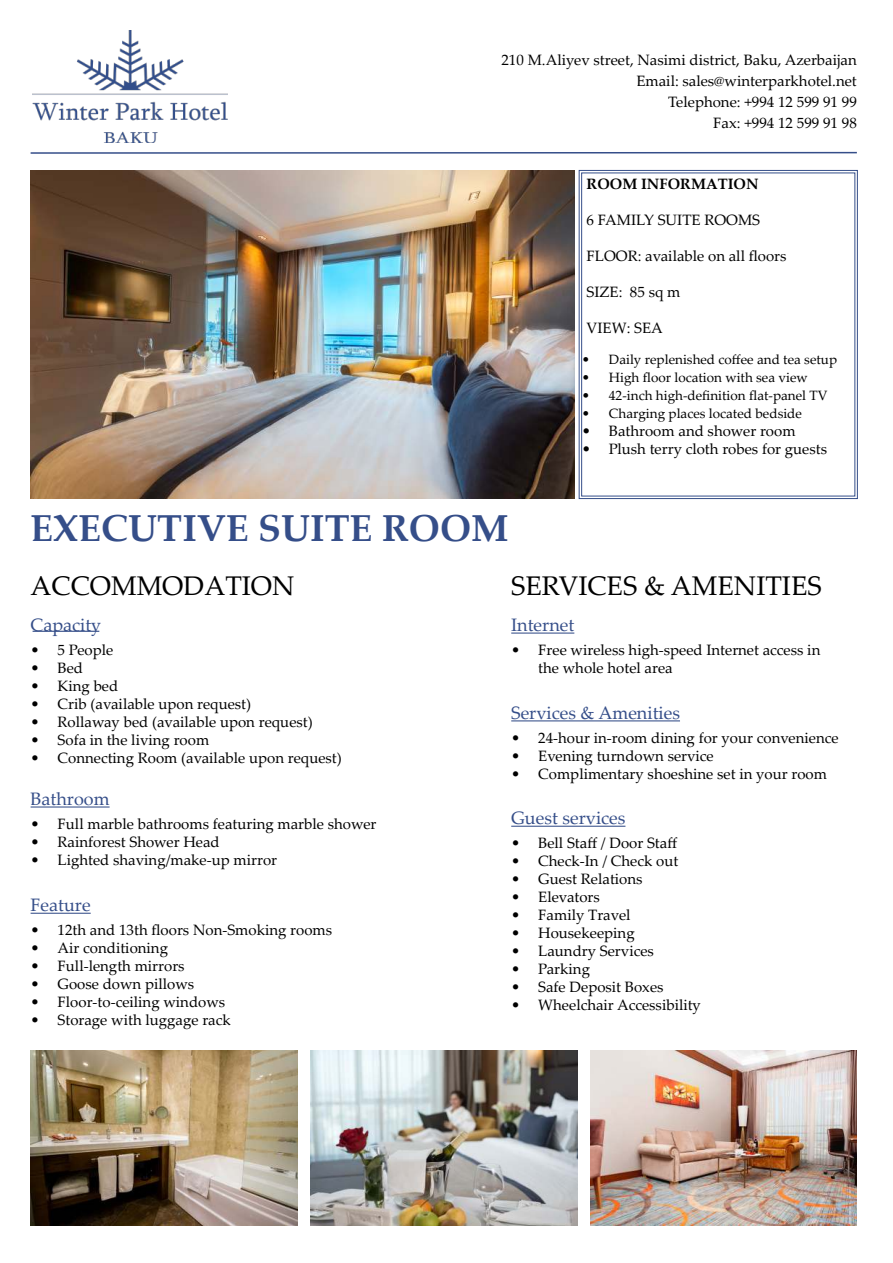
<style>
.page{position:relative;width:893px;height:1263px;background:#fff}
.page>*{position:absolute;margin:0;border:0;box-sizing:border-box;transform-origin:0 0}
.t1{font:700 37.5px "Palatino Linotype";color:#354e89}
.t2{font:27px "Palatino Linotype";color:#000}
.t3{font:18px "Palatino Linotype";color:#354e89}
.t4{font:15px/21px "Palatino Linotype";color:#000;text-align:right}
.t5{font:700 15px "Palatino Linotype";color:#000}
.t6{font:13.5px "Palatino Linotype";color:#000}
</style>
<div class="page">
<hr style="left:31px;top:152px;width:826px;height:2px;background:#354e89">
<img style="left:33px;top:30px;width:194px;height:113px">
<img style="left:31px;top:171px;width:543px;height:327px">
<svg style="left:579px;top:170px;width:279px;height:329px"></svg>
<hr style="left:33px;top:631px;width:66px;height:1px;background:#354e89">
<hr style="left:31px;top:806px;width:79px;height:1px;background:#354e89">
<hr style="left:31px;top:913px;width:60px;height:1px;background:#354e89">
<hr style="left:511px;top:632px;width:63px;height:2px;background:#354e89">
<hr style="left:511px;top:720px;width:169px;height:1px;background:#354e89">
<hr style="left:511px;top:826px;width:114px;height:1px;background:#354e89">
<img style="left:31px;top:1050px;width:266px;height:175px">
<img style="left:310px;top:1050px;width:267px;height:175px">
<img style="left:590px;top:1050px;width:267px;height:175px">
<p class="t4" style="left:501px;top:51px;width:357px">210 M.Aliyev street, Nasimi district, Baku, Azerbaijan Email: sales@winterparkhotel.net<br>Telephone: +994 12 599 91 99<br>Fax: +994 12 599 91 98</p>
<h1 class="t1" style="left:31px;top:502px;width:480px">EXECUTIVE SUITE ROOM</h1>
<p class="t5" style="left:587px;top:175px;width:173px">ROOM INFORMATION</p>
<p class="t4" style="left:587px;top:211px;width:175px">6 FAMILY SUITE ROOMS</p>
<p class="t4" style="left:587px;top:245px;width:201px">FLOOR: available on all floors</p>
<p class="t4" style="left:587px;top:283px;width:95px">SIZE: 85 sq m</p>
<p class="t4" style="left:587px;top:319px;width:78px">VIEW: SEA</p>
<p class="t6" style="left:582px;top:354px;width:257px">• Daily replenished coffee and tea setup</p>
<p class="t6" style="left:582px;top:372px;width:227px">• High floor location with sea view</p>
<p class="t6" style="left:582px;top:390px;width:247px">• 42-inch high-definition flat-panel TV</p>
<p class="t6" style="left:582px;top:408px;width:222px">• Charging places located bedside</p>
<p class="t4" style="left:582px;top:422px;width:215px">• Bathroom and shower room</p>
<p class="t4" style="left:582px;top:440px;width:247px">• Plush terry cloth robes for guests</p>
<h2 class="t2" style="left:31px;top:575px;width:266px">ACCOMMODATION</h2>
<p class="t3" style="left:31px;top:612px;width:72px">Capacity</p>
<p class="t4" style="left:31px;top:641px;width:84px">• 5 People</p>
<p class="t4" style="left:31px;top:659px;width:54px">• Bed</p>
<p class="t4" style="left:31px;top:677px;width:89px">• King bed</p>
<p class="t4" style="left:31px;top:695px;width:222px">• Crib (available upon request)</p>
<p class="t4" style="left:31px;top:713px;width:284px">• Rollaway bed (available upon request)</p>
<p class="t4" style="left:31px;top:731px;width:180px">• Sofa in the living room</p>
<p class="t4" style="left:31px;top:749px;width:313px">• Connecting Room (available upon request)</p>
<p class="t3" style="left:31px;top:792px;width:81px">Bathroom</p>
<p class="t4" style="left:31px;top:815px;width:347px">• Full marble bathrooms featuring marble shower</p>
<p class="t4" style="left:31px;top:833px;width:191px">• Rainforest Shower Head</p>
<p class="t4" style="left:31px;top:851px;width:248px">• Lighted shaving/make-up mirror</p>
<p class="t3" style="left:31px;top:898px;width:62px">Feature</p>
<p class="t4" style="left:31px;top:921px;width:303px">• 12th and 13th floors Non-Smoking rooms</p>
<p class="t4" style="left:31px;top:939px;width:139px">• Air conditioning</p>
<p class="t4" style="left:31px;top:957px;width:156px">• Full-length mirrors</p>
<p class="t4" style="left:31px;top:975px;width:165px">• Goose down pillows</p>
<p class="t4" style="left:31px;top:993px;width:196px">• Floor-to-ceiling windows</p>
<p class="t4" style="left:31px;top:1011px;width:202px">• Storage with luggage rack</p>
<h2 class="t2" style="left:511px;top:575px;width:312px">SERVICES &amp; AMENITIES</h2>
<p class="t3" style="left:511px;top:618px;width:65px">Internet</p>
<p class="t4" style="left:538px;top:643px;width:284px;line-height:18px;text-align:left;text-indent:-27px">• Free wireless high-speed Internet access in the whole hotel area</p>
<p class="t3" style="left:511px;top:706px;width:170px">Services &amp; Amenities</p>
<p class="t4" style="left:511px;top:729px;width:329px">• 24-hour in-room dining for your convenience</p>
<p class="t4" style="left:511px;top:747px;width:204px">• Evening turndown service</p>
<p class="t4" style="left:511px;top:765px;width:317px">• Complimentary shoeshine set in your room</p>
<p class="t3" style="left:511px;top:811px;width:116px">Guest services</p>
<p class="t4" style="left:511px;top:834px;width:167px">• Bell Staff / Door Staff</p>
<p class="t4" style="left:511px;top:852px;width:169px">• Check-In / Check out</p>
<p class="t4" style="left:511px;top:870px;width:133px">• Guest Relations</p>
<p class="t4" style="left:511px;top:888px;width:90px">• Elevators</p>
<p class="t4" style="left:511px;top:906px;width:121px">• Family Travel</p>
<p class="t4" style="left:511px;top:924px;width:125px">• Housekeeping</p>
<p class="t4" style="left:511px;top:942px;width:144px">• Laundry Services</p>
<p class="t4" style="left:511px;top:960px;width:80px">• Parking</p>
<p class="t4" style="left:511px;top:978px;width:154px">• Safe Deposit Boxes</p>
<p class="t4" style="left:511px;top:996px;width:191px">• Wheelchair Accessibility</p>
</div>
